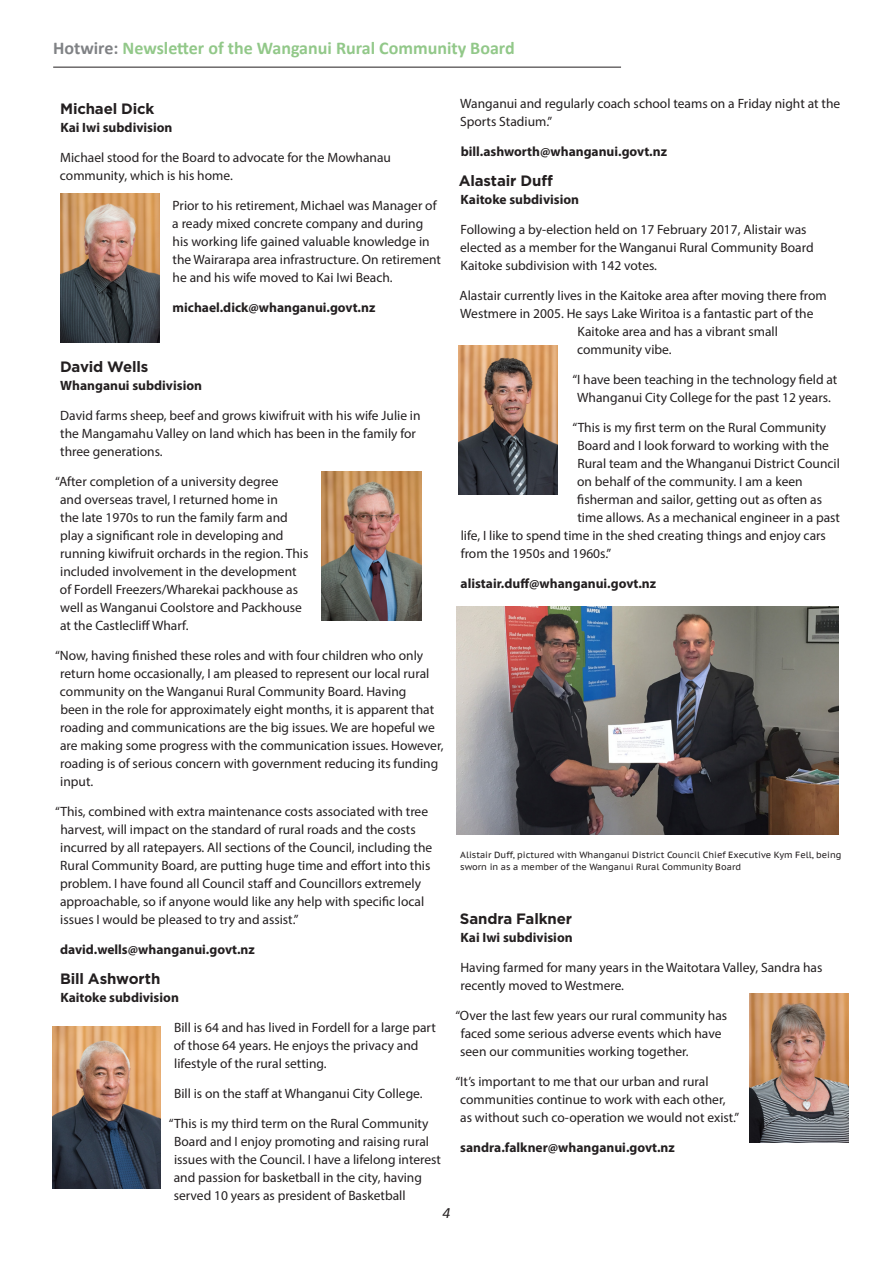
<style>
.page{position:relative;width:893px;height:1263px;background:#fff}
.page>*{position:absolute;margin:0;border:0;box-sizing:border-box;transform-origin:0 0}
.t1{font:700 18px "Calibri";color:#92c889}
.t2{font:italic 15.75px "Calibri";color:#231f20}
.Bodycopy{font:700 15px "Gotham";letter-spacing:-.01em;color:#231f20}
.Subheading{font:700 15px "Gotham";letter-spacing:-.005em;color:#231f20}
.Bodycopy-2{font:13.5px/18px "Myriad Pro";color:#231f20}
.Bodycopy-3{font:700 13.5px "Myriad Pro";color:#231f20}
.Subheading-2{font:700 13.5px "Myriad Pro";color:#231f20}
.t3{font:9px/12px "PT Sans Caption";color:#231f20}
.s1{color:#808285}
</style>
<div class="page">
<hr style="left:53px;top:67px;width:568px;height:1px;background:#231f20">
<img style="left:60px;top:193px;width:100px;height:149px">
<img style="left:322px;top:472px;width:99px;height:148px">
<img style="left:458px;top:346px;width:99px;height:148px">
<img style="left:456px;top:606px;width:383px;height:228px">
<img style="left:749px;top:994px;width:99px;height:148px">
<img style="left:52px;top:1026px;width:108px;height:162px">
<h1 class="t1" style="left:53px;top:37px;width:463px"><span class="s1">Hotwire:</span> Newsletter of the Wanganui Rural Community Board</h1>
<p class="Bodycopy" style="left:60px;top:99px;width:96px">Michael Dick</p>
<p class="Bodycopy-3" style="left:60px;top:119px;width:114px">Kai Iwi subdivision</p>
<p class="Bodycopy-2" style="left:60px;top:148px;width:333px">Michael stood for the Board to advocate for the Mowhanau community, which is his home.</p>
<p class="Bodycopy-2" style="left:172px;top:196px;width:270px">Prior to his retirement, Michael was Manager of a ready mixed concrete company and during his working life gained valuable knowledge in the Wairarapa area infrastructure. On retirement he and his wife moved to Kai Iwi Beach.</p>
<p class="Bodycopy-3" style="left:173px;top:299px;width:204px">michael.dick@whanganui.govt.nz</p>
<p class="Bodycopy" style="left:60px;top:357px;width:90px">David Wells</p>
<p class="Bodycopy-3" style="left:60px;top:377px;width:143px">Whanganui subdivision</p>
<p class="Bodycopy-2" style="left:60px;top:406px;width:362px">David farms sheep, beef and grows kiwifruit with his wife Julie in the Mangamahu Valley on land which has been in the family for three generations.</p>
<p class="Bodycopy-2" style="left:60px;top:472px;width:250px;text-indent:-5px">“After completion of a university degree<br>and overseas travel, I returned home in<br>the late 1970s to run the family farm and play a significant role in developing and running kiwifruit orchards in the region. This included involvement in the development of Fordell Freezers/Wharekai packhouse as well as Wanganui Coolstore and Packhouse at the Castlecliff Wharf.</p>
<p class="Bodycopy-2" style="left:60px;top:646px;width:385px;text-indent:-5px">“Now, having finished these roles and with four children who only return home occasionally, I am pleased to represent our local rural community on the Wanganui Rural Community Board. Having<br>been in the role for approximately eight months, it is apparent that roading and communications are the big issues. We are hopeful we are making some progress with the communication issues. However, roading is of serious concern with government reducing its funding input.</p>
<p class="Bodycopy-2" style="left:60px;top:802px;width:374px;text-indent:-5px">“This, combined with extra maintenance costs associated with tree harvest, will impact on the standard of rural roads and the costs incurred by all ratepayers. All sections of the Council, including the Rural Community Board, are putting huge time and effort into this problem. I have found all Council staff and Councillors extremely approachable, so if anyone would like any help with specific local issues I would be pleased to try and assist.”</p>
<p class="Bodycopy-3" style="left:60px;top:941px;width:196px">david.wells@whanganui.govt.nz</p>
<p class="Subheading" style="left:60px;top:969px;width:102px">Bill Ashworth</p>
<p class="Subheading-2" style="left:60px;top:989px;width:120px">Kaitoke subdivision</p>
<p class="Bodycopy-2" style="left:174px;top:1018px;width:264px">Bill is 64 and has lived in Fordell for a large part of those 64 years. He enjoys the privacy and lifestyle of the rural setting.</p>
<p class="Bodycopy-2" style="left:174px;top:1084px;width:250px">Bill is on the staff at Whanganui City College.</p>
<p class="Bodycopy-2" style="left:174px;top:1114px;width:269px;text-indent:-5px">“This is my third term on the Rural Community Board and I enjoy promoting and raising rural issues with the Council. I have a lifelong interest and passion for basketball in the city, having served 10 years as president of Basketball</p>
<p class="Bodycopy-2" style="left:460px;top:94px;width:382px">Wanganui and regularly coach school teams on a Friday night at the<br>Sports Stadium.”</p>
<p class="Bodycopy-3" style="left:461px;top:143px;width:208px">bill.ashworth@whanganui.govt.nz</p>
<p class="Bodycopy" style="left:459px;top:171px;width:96px">Alastair Duff</p>
<p class="Bodycopy-3" style="left:461px;top:191px;width:120px">Kaitoke subdivision</p>
<p class="Bodycopy-2" style="left:460px;top:220px;width:355px">Following a by-election held on 17 February 2017, Alistair was elected as a member for the Wanganui Rural Community Board<br>Kaitoke subdivision with 142 votes.</p>
<p class="Bodycopy-2" style="left:459px;top:286px;width:369px">Alastair currently lives in the Kaitoke area after moving there from</p>
<p class="Bodycopy-2" style="left:460px;top:304px;width:355px">Westmere in 2005. He says Lake Wiritoa is a fantastic part of the</p>
<p class="Bodycopy-2" style="left:577px;top:322px;width:202px">Kaitoke area and has a vibrant small</p>
<p class="Bodycopy-2" style="left:577px;top:340px;width:96px">community vibe.</p>
<p class="Bodycopy-2" style="left:572px;top:370px;width:267px;text-align:center">“I have been teaching in the technology field at<br>Whanganui City College for the past 12 years.</p>
<p class="Bodycopy-2" style="left:572px;top:418px;width:255px">“This is my first term on the Rural Community</p>
<p class="Bodycopy-2" style="left:577px;top:436px;width:253px">Board and I look forward to working with the</p>
<p class="Bodycopy-2" style="left:577px;top:454px;width:264px">Rural team and the Whanganui District Council</p>
<p class="Bodycopy-2" style="left:577px;top:472px;width:227px">on behalf of the community. I am a keen</p>
<p class="Bodycopy-2" style="left:577px;top:490px;width:246px">fisherman and sailor, getting out as often as</p>
<p class="Bodycopy-2" style="left:577px;top:508px;width:264px">time allows. As a mechanical engineer in a past</p>
<p class="Bodycopy-2" style="left:461px;top:526px;width:367px">life, I like to spend time in the shed creating things and enjoy cars</p>
<p class="Bodycopy-2" style="left:461px;top:544px;width:152px">from the 1950s and 1960s.”</p>
<p class="Bodycopy-3" style="left:461px;top:575px;width:197px">alistair.duff@whanganui.govt.nz</p>
<p class="t3" style="left:460px;top:849px;width:383px">Alistair Duff, pictured with Whanganui District Council Chief Executive Kym Fell, being sworn in as a member of the Wanganui Rural Community Board</p>
<p class="Subheading" style="left:460px;top:909px;width:114px">Sandra Falkner</p>
<p class="Subheading-2" style="left:461px;top:929px;width:114px">Kai Iwi subdivision</p>
<p class="Bodycopy-2" style="left:460px;top:958px;width:363px">Having farmed for many years in the Waitotara Valley, Sandra has recently moved to Westmere.</p>
<p class="Bodycopy-2" style="left:460px;top:1006px;width:269px;text-indent:-5px">“Over the last few years our rural community has faced some serious adverse events which have seen our communities working together.</p>
<p class="Bodycopy-2" style="left:460px;top:1072px;width:281px;text-indent:-5px">“It’s important to me that our urban and rural communities continue to work with each other, as without such co-operation we would not exist.”</p>
<p class="Bodycopy-3" style="left:460px;top:1139px;width:216px">sandra.falkner@whanganui.govt.nz</p>
<p class="t2" style="left:442px;top:1202px;width:9px">4</p>
</div>
